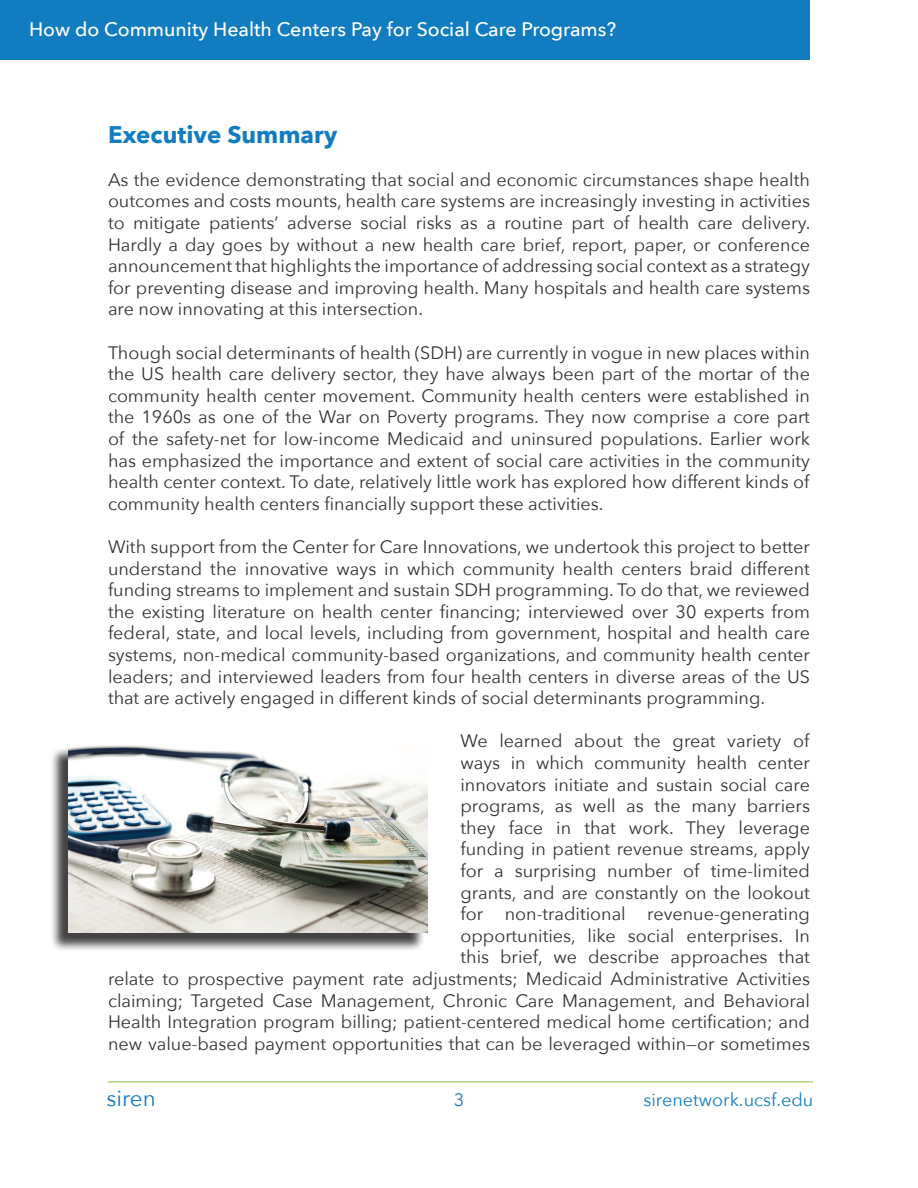
<style>
.page{position:relative;width:918px;height:1188px;background:#fff}
.page>*{position:absolute;margin:0;border:0;box-sizing:border-box;transform-origin:0 0}
.t1{font:700 24px "Avenir Next";color:#127cc0}
.t2{font:22.5px "Avenir Next";color:#127cc0}
.t3{font:500 19.5px "Avenir Next";color:#fff}
.t4{font:18px/21.6px "Avenir Next";color:#313232;text-align:justify}
.t5{font:18px "Avenir Next";color:#127cc0}
</style>
<div class="page">
<hr style="left:108px;top:1082px;width:705px;height:1px;background:#8fbe3e">
<div style="left:0;top:0;width:810px;height:60px;background:#127cc0"></div>
<div style="left:49px;top:747px;width:376px;height:205px;background:#040503;opacity:.75"></div>
<img style="left:68px;top:745px;width:360px;height:188px">
<p class="t3" style="left:29px;top:13px;width:589px">How do Community Health Centers Pay for Social Care Programs?</p>
<h1 class="t1" style="left:108px;top:113px;width:231px">Executive Summary</h1>
<p class="t4" style="left:108px;top:168px;width:704px">As the evidence demonstrating that social and economic circumstances shape health outcomes and costs mounts, health care systems are increasingly investing in activities to mitigate patients’ adverse social risks as a routine part of health care delivery.<br>Hardly a day goes by without a new health care brief, report, paper, or conference announcement that highlights the importance of addressing social context as a strategy for preventing disease and improving health. Many hospitals and health care systems are now innovating at this intersection.</p>
<p class="t4" style="left:108px;top:341px;width:704px">Though social determinants of health (SDH) are currently in vogue in new places within the US health care delivery sector, they have always been part of the mortar of the community health center movement. Community health centers were established in the 1960s as one of the War on Poverty programs. They now comprise a core part of the safety-net for low-income Medicaid and uninsured populations. Earlier work has emphasized the importance and extent of social care activities in the community health center context. To date, relatively little work has explored how different kinds of community health centers financially support these activities.</p>
<p class="t4" style="left:108px;top:535px;width:704px">With support from the Center for Care Innovations, we undertook this project to better understand the innovative ways in which community health centers braid different funding streams to implement and sustain SDH programming. To do that, we reviewed the existing literature on health center financing; interviewed over 30 experts from federal, state, and local levels, including from government, hospital and health care systems, non-medical community-based organizations, and community health center leaders; and interviewed leaders from four health centers in diverse areas of the US that are actively engaged in different kinds of social determinants programming.</p>
<p class="t4" style="left:108px;top:729px;width:704px;text-align:right">We learned about the great variety of<br>ways in which community health center<br>innovators initiate and sustain social care<br>programs, as well as the many barriers<br>they face in that work. They leverage<br>funding in patient revenue streams, apply<br>for a surprising number of time-limited<br>grants, and are constantly on the lookout<br>for non-traditional revenue-generating<br>opportunities, like social enterprises. In<br>this brief, we describe approaches that<br>relate to prospective payment rate adjustments; Medicaid Administrative Activities claiming; Targeted Case Management, Chronic Care Management, and Behavioral Health Integration program billing; patient-centered medical home certification; and new value-based payment opportunities that can be leveraged within—or sometimes</p>
<p class="t2" style="left:106px;top:1079px;width:51px">siren</p>
<p class="t5" style="left:454px;top:1085px;width:12px">3</p>
<p class="t5" style="left:644px;top:1084px;width:171px">sirenetwork.ucsf.edu</p>
</div>
